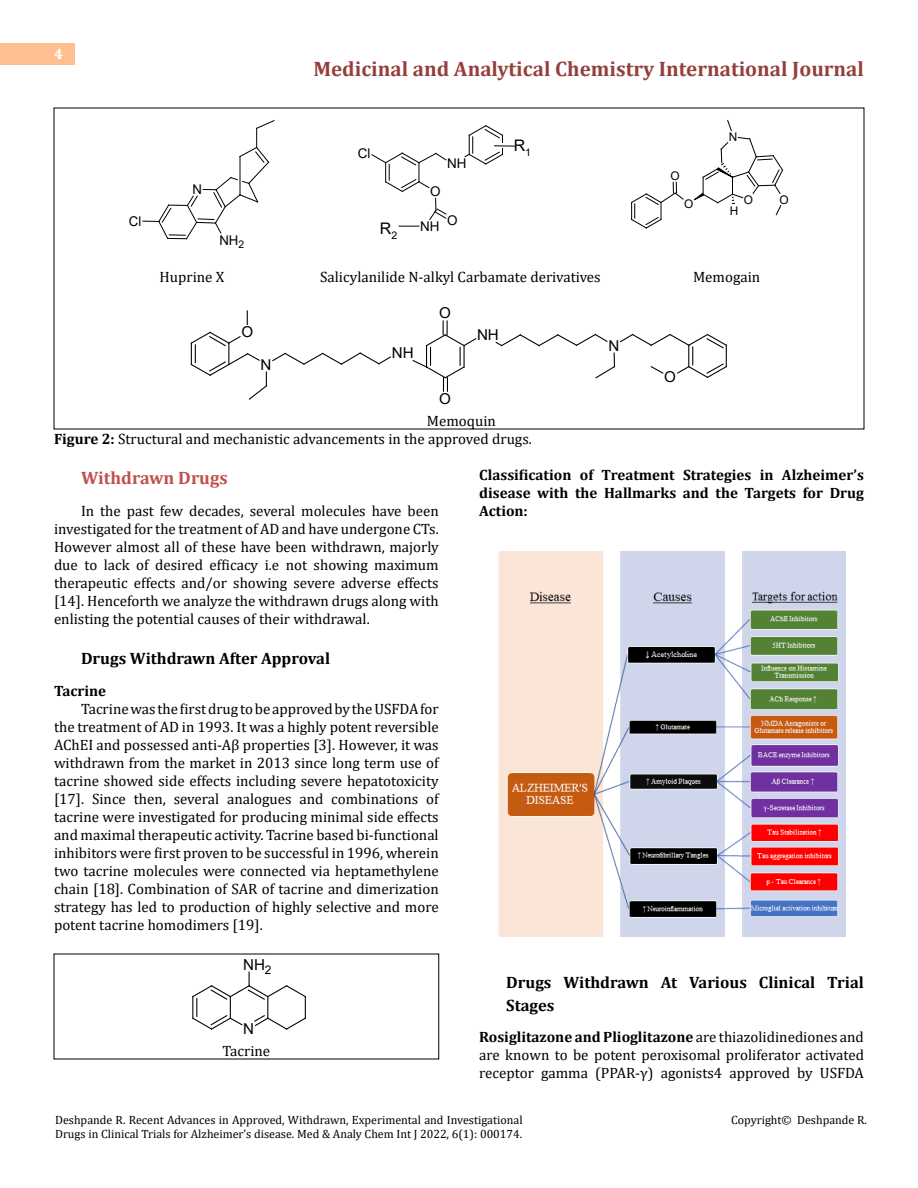
<style>
.page{position:relative;width:918px;height:1188px;background:#fff}
.page>*{position:absolute;margin:0;border:0;box-sizing:border-box;transform-origin:0 0}
.t1{font:700 21px "Cambria";color:#953f3c}
.t2{font:700 18px "Cambria";color:#c0504d}
.t3{font:700 16.5px/22.5px "Cambria";color:#000}
.t4{font:15.9px "Arial";color:#000}
.t5{font:15.15px "Arial";color:#000}
.t6{font:15px/18px "Cambria";color:#000;text-align:justify}
.t7{font:700 15px/18px "Cambria";color:#000;text-align:justify}
.t8{font:15px "Arial";color:#000}
.t9{font:700 15px "Cambria";color:#fff}
.t10{font:13.5px "Arial";color:#000}
.t11{font:13.35px "Arial";color:#000}
.t12{font:12px/14.4px "Cambria";color:#000}
.t13{font:11.85px "Arial";color:#000}
.s1{font-weight:700}
</style>
<div class="page">
<div style="left:0;top:43px;width:75px;height:21px;background:#ffbf91"></div>
<svg style="left:143px;top:120px;width:132px;height:120px"></svg>
<svg style="left:371px;top:152px;width:76px;height:75px"></svg>
<svg style="left:464px;top:125px;width:50px;height:40px"></svg>
<svg style="left:631px;top:182px;width:53px;height:47px"></svg>
<svg style="left:694px;top:120px;width:90px;height:96px"></svg>
<svg style="left:190px;top:331px;width:202px;height:69px"></svg>
<svg style="left:247px;top:311px;width:1px;height:14px"></svg>
<svg style="left:412px;top:321px;width:65px;height:70px"></svg>
<svg style="left:495px;top:333px;width:232px;height:46px"></svg>
<svg style="left:192px;top:972px;width:114px;height:58px"></svg>
<img style="left:498px;top:552px;width:348px;height:385px">
<p class="t9" style="left:54px;top:44px;width:10px">4</p>
<h1 class="t1" style="left:313px;top:54px;width:552px">Medicinal and Analytical Chemistry International Journal</h1>
<p class="t10" style="left:129px;top:212px;width:14px">Cl</p>
<p class="t10" style="left:193px;top:180px;width:11px">N</p>
<p class="t10" style="left:220px;top:230px;width:26px">NH<sub>2</sub></p>
<p class="t11" style="left:358px;top:144px;width:14px">Cl</p>
<p class="t4" style="left:380px;top:218px;width:19px">R<sub>2</sub></p>
<p class="t11" style="left:447px;top:154px;width:21px">NH</p>
<p class="t11" style="left:430px;top:182px;width:12px">O</p>
<p class="t11" style="left:420px;top:217px;width:21px">NH</p>
<p class="t11" style="left:447px;top:211px;width:12px">O</p>
<p class="t4" style="left:514px;top:134px;width:19px">R<sub>1</sub></p>
<p class="t13" style="left:670px;top:168px;width:11px">O</p>
<p class="t13" style="left:729px;top:129px;width:10px">N</p>
<p class="t13" style="left:684px;top:195px;width:11px">O</p>
<p class="t13" style="left:744px;top:191px;width:11px">O</p>
<p class="t13" style="left:730px;top:203px;width:10px">H</p>
<p class="t6" style="left:160px;top:267px;width:66px">Huprine X</p>
<p class="t6" style="left:320px;top:267px;width:282px">Salicylanilide N-alkyl Carbamate derivatives</p>
<p class="t6" style="left:693px;top:267px;width:69px">Memogain</p>
<p class="t8" style="left:241px;top:322px;width:13px">O</p>
<p class="t8" style="left:261px;top:354px;width:12px">N</p>
<p class="t8" style="left:392px;top:342px;width:23px">NH</p>
<p class="t8" style="left:439px;top:303px;width:13px">O</p>
<p class="t8" style="left:439px;top:389px;width:13px">O</p>
<p class="t8" style="left:477px;top:324px;width:23px">NH</p>
<p class="t8" style="left:608px;top:335px;width:12px">N</p>
<p class="t8" style="left:664px;top:367px;width:13px">O</p>
<p class="t13" style="left:779px;top:191px;width:11px">O</p>
<p class="t6" style="left:54px;top:411px;width:479px;text-indent:373px">Memoquin<br><span class="s1">Figure 2:</span> Structural and mechanistic advancements in the approved drugs.</p>
<p class="t2" style="left:81px;top:465px;width:148px">Withdrawn Drugs</p>
<p class="t6" style="left:54px;top:501px;width:386px;text-indent:27px">In the past few decades, several molecules have been investigated for the treatment of AD and have undergone CTs.<br>However almost all of these have been withdrawn, majorly due to lack of desired efficacy i.e not showing maximum therapeutic effects and/or showing severe adverse effects [14]. Henceforth we analyze the withdrawn drugs along with enlisting the potential causes of their withdrawal.</p>
<p class="t3" style="left:81px;top:647px;width:251px">Drugs Withdrawn After Approval</p>
<p class="t7" style="left:54px;top:681px;width:54px">Tacrine</p>
<p class="t6" style="left:54px;top:699px;width:386px;text-indent:27px">Tacrine was the first drug to be approved by the USFDA for the treatment of AD in 1993. It was a highly potent reversible AChEI and possessed anti-Aβ properties [3]. However, it was withdrawn from the market in 2013 since long term use of tacrine showed side effects including severe hepatotoxicity [17]. Since then, several analogues and combinations of tacrine were investigated for producing minimal side effects and maximal therapeutic activity. Tacrine based bi-functional inhibitors were first proven to be successful in 1996, wherein two tacrine molecules were connected via heptamethylene chain [18]. Combination of SAR of tacrine and dimerization strategy has led to production of highly selective and more potent tacrine homodimers [19].</p>
<p class="t7" style="left:479px;top:465px;width:386px">Classification of Treatment Strategies in Alzheimer’s disease with the Hallmarks and the Targets for Drug Action:</p>
<p class="t5" style="left:243px;top:954px;width:30px">NH<sub>2</sub></p>
<p class="t5" style="left:243px;top:1018px;width:12px">N</p>
<p class="t6" style="left:223px;top:1041px;width:49px">Tacrine</p>
<p class="t3" style="left:506px;top:971px;width:359px">Drugs Withdrawn At Various Clinical Trial<br>Stages</p>
<p class="t6" style="left:479px;top:1028px;width:386px"><span class="s1">Rosiglitazone and Plioglitazone</span> are thiazolidinediones and are known to be potent peroxisomal proliferator activated receptor gamma (PPAR-γ) agonists4 approved by USFDA</p>
<p class="t12" style="left:55px;top:1112px;width:469px">Deshpande R. Recent Advances in Approved, Withdrawn, Experimental and Investigational<br>Drugs in Clinical Trials for Alzheimer’s disease. Med &amp; Analy Chem Int J 2022, 6(1): 000174.</p>
<p class="t12" style="left:731px;top:1112px;width:137px">Copyright© Deshpande R.</p>
</div>
